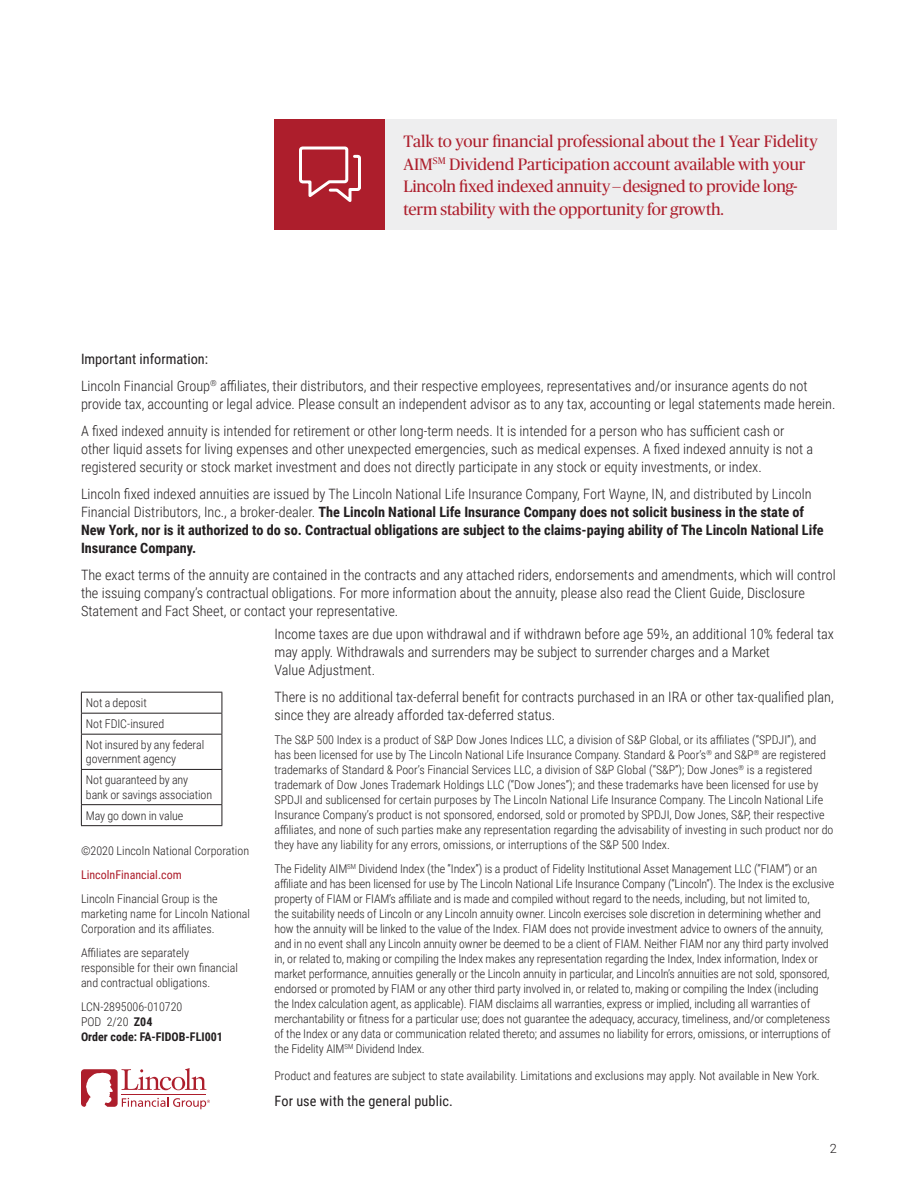
<style>
.page{position:relative;width:918px;height:1188px;background:#fff}
.page>*{position:absolute;margin:0;border:0;box-sizing:border-box;transform-origin:0 0}
.t1{font:16.5px/22.5px "Publico Headline";letter-spacing:-.01em;color:#ad1e2c}
.t2{font:300 14.25px/18px "Roboto Condensed";color:#231f20}
.t3{font:700 14.25px/18px "Roboto Condensed";color:#231f20}
.t4{font:14.25px "Roboto Condensed";letter-spacing:.01em;color:#231f20}
.t5{font:300 12.75px "Roboto";color:#231f20}
.t6{font:300 12px/15px "Roboto Condensed";letter-spacing:-.01em;color:#231f20}
.t7{font:700 12px/15px "Roboto Condensed";color:#231f20}
.t8{font:12px "Roboto Condensed";color:#ad1e2c}
.s1{font-weight:400}
.s2{font-weight:300}
</style>
<div class="page">
<hr style="left:81px;top:692px;width:141px;height:1px;background:#231f20">
<svg style="left:81px;top:693px;width:1px;height:41px"></svg>
<svg style="left:222px;top:693px;width:1px;height:41px"></svg>
<hr style="left:81px;top:713px;width:141px;height:1px;background:#231f20">
<hr style="left:81px;top:735px;width:1px;height:34px;background:#231f20">
<hr style="left:222px;top:735px;width:1px;height:34px;background:#231f20">
<hr style="left:81px;top:734px;width:141px;height:1px;background:#231f20">
<hr style="left:81px;top:770px;width:1px;height:34px;background:#231f20">
<hr style="left:222px;top:770px;width:1px;height:34px;background:#231f20">
<hr style="left:81px;top:769px;width:141px;height:1px;background:#231f20">
<hr style="left:81px;top:804px;width:141px;height:1px;background:#231f20">
<svg style="left:81px;top:805px;width:1px;height:20px"></svg>
<svg style="left:222px;top:805px;width:1px;height:20px"></svg>
<hr style="left:81px;top:825px;width:141px;height:1px;background:#231f20">
<div style="left:274px;top:119px;width:112px;height:111px;background:#ad1e2c"></div>
<div style="left:386px;top:119px;width:451px;height:111px;background:#eeeeef"></div>
<svg style="left:299px;top:147px;width:62px;height:55px"></svg>
<svg style="left:81px;top:1068px;width:129px;height:41px"></svg>
<h1 class="t1" style="left:403px;top:129px;width:416px">Talk to your financial professional about the 1 Year Fidelity AIM<sup>SM</sup> Dividend Participation account available with your Lincoln fixed indexed annuity — designed to provide long&shy;term stability with the opportunity for growth.</h1>
<p class="t2" style="left:81px;top:345px;width:728px;line-height:27px"><span class="s1">Important information:<br></span>Lincoln Financial Group<sup>®</sup> affiliates, their distributors, and their respective employees, representatives and/or insurance agents do not</p>
<p class="t2" style="left:81px;top:390px;width:756px;line-height:27px">provide tax, accounting or legal advice. Please consult an independent advisor as to any tax, accounting or legal statements made herein.<br>A fixed indexed annuity is intended for retirement or other long-term needs. It is intended for a person who has sufficient cash or</p>
<p class="t2" style="left:81px;top:439px;width:734px">other liquid assets for living expenses and other unexpected emergencies, such as medical expenses. A fixed indexed annuity is not a registered security or stock market investment and does not directly participate in any stock or equity investments, or index.</p>
<p class="t3" style="left:81px;top:484px;width:744px"><span class="s2">Lincoln fixed indexed annuities are issued by The Lincoln National Life Insurance Company, Fort Wayne, IN, and distributed by Lincoln Financial Distributors, Inc., a broker-dealer.</span> The Lincoln National Life Insurance Company does not solicit business in the state of New York, nor is it authorized to do so. Contractual obligations are subject to the claims-paying ability of The Lincoln National Life Insurance Company.</p>
<p class="t2" style="left:81px;top:565px;width:756px">The exact terms of the annuity are contained in the contracts and any attached riders, endorsements and amendments, which will control the issuing company’s contractual obligations. For more information about the annuity, please also read the Client Guide, Disclosure<br>Statement and Fact Sheet, or contact your representative.</p>
<p class="t6" style="left:86px;top:692px;width:120px;line-height:21px">Not a deposit<br>Not FDIC-insured<br>Not insured by any federal</p>
<p class="t6" style="left:86px;top:748px;width:104px;line-height:21px">government agency<br>Not guaranteed by any</p>
<p class="t6" style="left:86px;top:783px;width:128px;line-height:21px">bank or savings association<br>May go down in value</p>
<p class="t6" style="left:81px;top:843px;width:170px">©2020 Lincoln National Corporation</p>
<p class="t8" style="left:81px;top:867px;width:102px">LincolnFinancial.com</p>
<p class="t6" style="left:81px;top:891px;width:170px">Lincoln Financial Group is the marketing name for Lincoln National<br>Corporation and its affiliates.</p>
<p class="t6" style="left:81px;top:945px;width:158px">Affiliates are separately responsible for their own financial and contractual obligations.</p>
<p class="t7" style="left:81px;top:999px;width:143px"><span class="s2">LCN-2895006-010720<br>POD 2/20</span> Z04<br>Order code: FA-FIDOB-FLI001</p>
<p class="t2" style="left:274px;top:625px;width:561px">Income taxes are due upon withdrawal and if withdrawn before age 59½, an additional 10% federal tax may apply. Withdrawals and surrenders may be subject to surrender charges and a Market<br>Value Adjustment.</p>
<p class="t2" style="left:274px;top:688px;width:561px">There is no additional tax-deferral benefit for contracts purchased in an IRA or other tax-qualified plan, since they are already afforded tax-deferred status.</p>
<p class="t6" style="left:274px;top:732px;width:561px">The S&amp;P 500 Index is a product of S&amp;P Dow Jones Indices LLC, a division of S&amp;P Global, or its affiliates (“SPDJI”), and has been licensed for use by The Lincoln National Life Insurance Company. Standard &amp; Poor’s<sup>®</sup> and S&amp;P<sup>®</sup> are registered trademarks of Standard &amp; Poor’s Financial Services LLC, a division of S&amp;P Global (“S&amp;P”); Dow Jones<sup>®</sup> is a registered trademark of Dow Jones Trademark Holdings LLC (“Dow Jones”); and these trademarks have been licensed for use by SPDJI and sublicensed for certain purposes by The Lincoln National Life Insurance Company. The Lincoln National Life Insurance Company’s product is not sponsored, endorsed, sold or promoted by SPDJI, Dow Jones, S&amp;P, their respective affiliates, and none of such parties make any representation regarding the advisability of investing in such product nor do they have any liability for any errors, omissions, or interruptions of the S&amp;P 500 Index.</p>
<p class="t6" style="left:274px;top:861px;width:561px">The Fidelity AIM<sup>SM</sup> Dividend Index (the “Index”) is a product of Fidelity Institutional Asset Management LLC (“FIAM”) or an affiliate and has been licensed for use by The Lincoln National Life Insurance Company (“Lincoln”). The Index is the exclusive property of FIAM or FIAM’s affiliate and is made and compiled without regard to the needs, including, but not limited to,<br>the suitability needs of Lincoln or any Lincoln annuity owner. Lincoln exercises sole discretion in determining whether and how the annuity will be linked to the value of the Index. FIAM does not provide investment advice to owners of the annuity, and in no event shall any Lincoln annuity owner be deemed to be a client of FIAM. Neither FIAM nor any third party involved in, or related to, making or compiling the Index makes any representation regarding the Index, Index information, Index or market performance, annuities generally or the Lincoln annuity in particular, and Lincoln’s annuities are not sold, sponsored, endorsed or promoted by FIAM or any other third party involved in, or related to, making or compiling the Index (including the Index calculation agent, as applicable). FIAM disclaims all warranties, express or implied, including all warranties of merchantability or fitness for a particular use; does not guarantee the adequacy, accuracy, timeliness, and/or completeness of the Index or any data or communication related thereto; and assumes no liability for errors, omissions, or interruptions of the Fidelity AIM<sup>SM</sup> Dividend Index.</p>
<p class="t6" style="left:274px;top:1068px;width:547px">Product and features are subject to state availability. Limitations and exclusions may apply. Not available in New York.</p>
<p class="t4" style="left:274px;top:1091px;width:180px">For use with the general public.</p>
<p class="t5" style="left:830px;top:1140px;width:9px">2</p>
</div>
